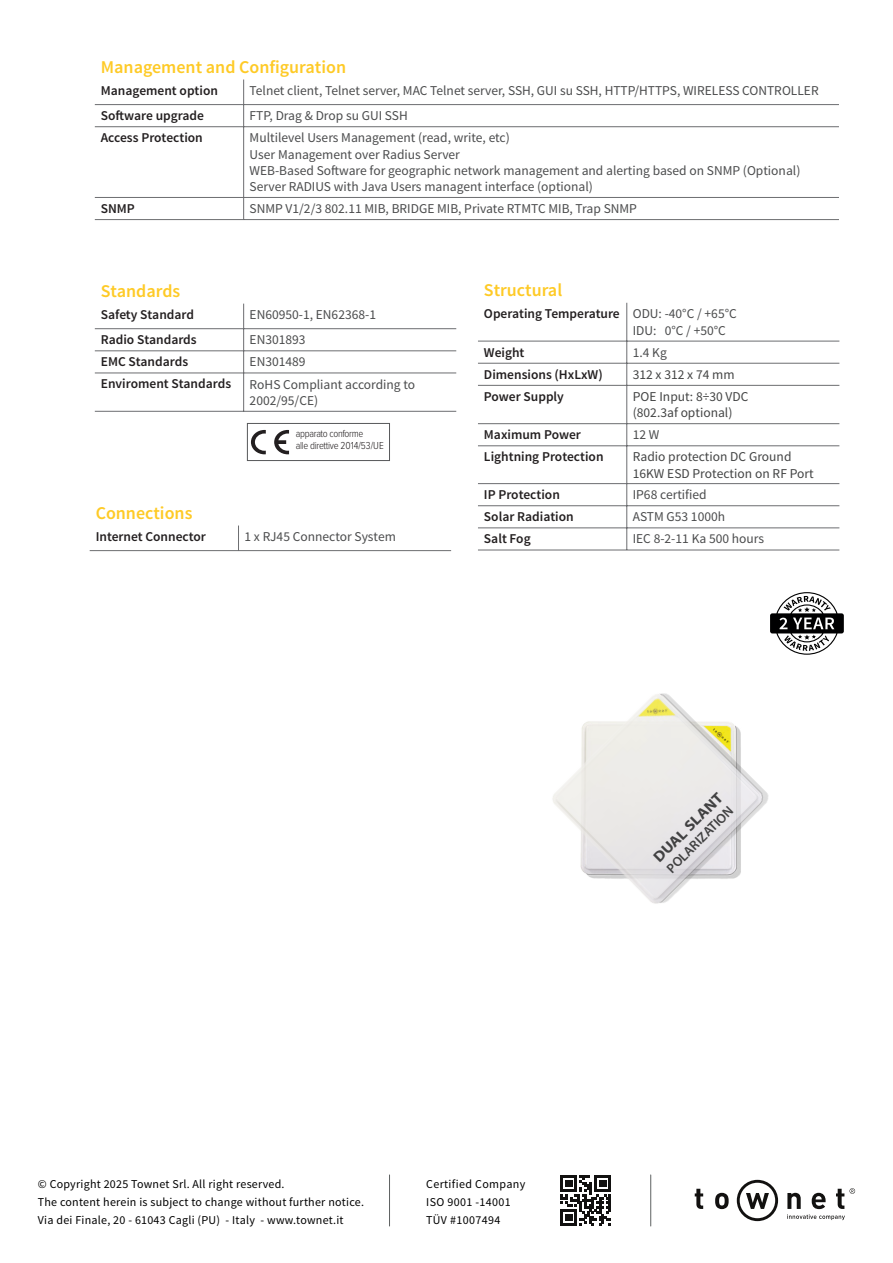
<style>
.page{position:relative;width:893px;height:1263px;background:#fff}
.page>*{position:absolute;margin:0;border:0;box-sizing:border-box;transform-origin:0 0}
.t1{font:600 18px "Source Sans Pro";color:#feca26}
.t2{font:700 15px "Myriad Pro";color:#414142;scale:1.07 1}
.t3{font:13.5px/16.2px "Source Sans Pro";color:#4b4c4d}
.t4{font:600 13.5px "Source Sans Pro";color:#231f20}
.t5{font:13.5px/16.2px "Source Sans Pro";color:#434444}
.t6{font:600 13.5px "Myriad Pro";color:#414142}
.t7{font:12px/18px "Source Sans Pro";letter-spacing:.02em;color:#000001}
.t8{font:300 10.5px/12.6px "Proxima Nova Cond";letter-spacing:-.03em;color:#231f20}
.s1{font-weight:600;color:#231f20}
</style>
<div class="page">
<hr style="left:243px;top:80px;width:1px;height:140px;background:#6c6d70">
<hr style="left:95px;top:104px;width:744px;height:1px;background:#6c6d70">
<hr style="left:95px;top:126px;width:744px;height:1px;background:#6c6d70">
<hr style="left:95px;top:197px;width:744px;height:1px;background:#6c6d70">
<hr style="left:95px;top:219px;width:744px;height:1px;background:#6c6d70">
<svg style="left:238px;top:525px;width:1px;height:25px"></svg>
<hr style="left:90px;top:550px;width:361px;height:1px;background:#6c6d70">
<hr style="left:626px;top:303px;width:1px;height:247px;background:#6c6d70">
<hr style="left:478px;top:341px;width:361px;height:1px;background:#6c6d70">
<hr style="left:478px;top:363px;width:361px;height:1px;background:#6c6d70">
<hr style="left:478px;top:385px;width:361px;height:1px;background:#6c6d70">
<hr style="left:478px;top:423px;width:361px;height:1px;background:#6c6d70">
<hr style="left:478px;top:445px;width:361px;height:1px;background:#6c6d70">
<hr style="left:478px;top:483px;width:361px;height:1px;background:#6c6d70">
<hr style="left:478px;top:505px;width:361px;height:1px;background:#6c6d70">
<hr style="left:478px;top:527px;width:361px;height:1px;background:#6c6d70">
<hr style="left:478px;top:550px;width:361px;height:1px;background:#6c6d70">
<hr style="left:243px;top:304px;width:1px;height:107px;background:#6c6d70">
<hr style="left:95px;top:328px;width:361px;height:1px;background:#6c6d70">
<hr style="left:95px;top:350px;width:361px;height:1px;background:#6c6d70">
<hr style="left:95px;top:373px;width:361px;height:1px;background:#6c6d70">
<hr style="left:95px;top:411px;width:361px;height:1px;background:#6c6d70">
<svg style="left:251px;top:430px;width:15px;height:24px"></svg>
<svg style="left:274px;top:430px;width:15px;height:24px"></svg>
<div style="left:247px;top:423px;width:143px;height:38px;border:1px solid #57585a"></div>
<svg style="left:695px;top:1189px;width:8px;height:20px"></svg>
<svg style="left:715px;top:1193px;width:14px;height:16px"></svg>
<svg style="left:787px;top:1188px;width:68px;height:32px"></svg>
<svg style="left:737px;top:1180px;width:41px;height:41px"></svg>
<svg style="left:560px;top:1175px;width:51px;height:51px"></svg>
<hr style="left:389px;top:1175px;width:1px;height:51px;background:#5e6161">
<hr style="left:650px;top:1175px;width:1px;height:51px;background:#5e6161">
<img style="left:552px;top:693px;width:217px;height:211px">
<svg style="left:770px;top:592px;width:74px;height:63px"></svg>
<h1 class="t1" style="left:101px;top:59px;width:247px">Management and Configuration</h1>
<p class="t4" style="left:101px;top:85px;width:119px">Management option</p>
<p class="t3" style="left:250px;top:84px;width:571px">Telnet client, Telnet server, MAC Telnet server, SSH, GUI su SSH, HTTP/HTTPS, WIRELESS CONTROLLER</p>
<p class="t4" style="left:101px;top:110px;width:105px">Software upgrade</p>
<p class="t3" style="left:250px;top:109px;width:160px">FTP, Drag &amp; Drop su GUI SSH</p>
<p class="t4" style="left:101px;top:132px;width:104px">Access Protection</p>
<p class="t3" style="left:250px;top:131px;width:552px">Multilevel Users Management (read, write, etc)<br>User Management over Radius Server<br>WEB-Based Software for geographic network management and alerting based on SNMP (Optional)<br>Server RADIUS with Java Users managent interface (optional)</p>
<p class="t4" style="left:101px;top:203px;width:36px">SNMP</p>
<p class="t3" style="left:250px;top:202px;width:389px">SNMP V1/2/3 802.11 MIB, BRIDGE MIB, Private RTMTC MIB, Trap SNMP</p>
<h1 class="t1" style="left:101px;top:283px;width:81px">Standards</h1>
<p class="t4" style="left:101px;top:309px;width:95px">Safety Standard</p>
<p class="t3" style="left:250px;top:308px;width:128px">EN60950-1, EN62368-1</p>
<p class="t4" style="left:101px;top:334px;width:97px">Radio Standards</p>
<p class="t3" style="left:250px;top:333px;width:57px">EN301893</p>
<p class="t4" style="left:101px;top:356px;width:89px">EMC Standards</p>
<p class="t3" style="left:250px;top:355px;width:57px">EN301489</p>
<p class="t4" style="left:101px;top:378px;width:132px">Enviroment Standards</p>
<p class="t3" style="left:250px;top:377px;width:167px">RoHS Compliant according to<br>2002/95/CE)</p>
<p class="t8" style="left:296px;top:427px;width:89px">apparato conforme<br>alle direttive 2014/53/UE</p>
<h1 class="t1" style="left:96px;top:505px;width:98px">Connections</h1>
<p class="t4" style="left:96px;top:531px;width:112px">Internet Connector</p>
<p class="t3" style="left:244px;top:530px;width:153px">1 x RJ45 Connector System</p>
<h1 class="t1" style="left:484px;top:282px;width:80px">Structural</h1>
<p class="t3" style="left:633px;top:307px;width:106px;text-indent:-149px"><span class="s1">Operating Temperature</span> ODU: -40°C / +65°C<br>IDU: 0°C / +50°C</p>
<p class="t4" style="left:484px;top:346px;width:42px">Weight</p>
<p class="t3" style="left:633px;top:345px;width:36px">1.4 Kg</p>
<p class="t4" style="left:484px;top:369px;width:120px">Dimensions (HxLxW)</p>
<p class="t5" style="left:633px;top:367px;width:103px">312 x 312 x 74 mm</p>
<p class="t4" style="left:484px;top:391px;width:82px">Power Supply</p>
<p class="t5" style="left:633px;top:389px;width:117px">POE Input: 8÷30 VDC (802.3af optional)</p>
<p class="t4" style="left:484px;top:429px;width:99px">Maximum Power</p>
<p class="t3" style="left:633px;top:428px;width:28px">12 W</p>
<p class="t4" style="left:484px;top:451px;width:121px">Lightning Protection</p>
<p class="t5" style="left:633px;top:450px;width:183px">Radio protection DC Ground<br>16KW ESD Protection on RF Port</p>
<p class="t4" style="left:484px;top:489px;width:77px">IP Protection</p>
<p class="t3" style="left:633px;top:488px;width:75px">IP68 certified</p>
<p class="t4" style="left:484px;top:511px;width:91px">Solar Radiation</p>
<p class="t3" style="left:633px;top:510px;width:94px">ASTM G53 1000h</p>
<p class="t4" style="left:484px;top:533px;width:48px">Salt Fog</p>
<p class="t3" style="left:633px;top:532px;width:133px">IEC 8-2-11 Ka 500 hours</p>
<p class="t2" style="left:651px;top:855px;width:87px;rotate:-45deg">DUAL SLANT</p>
<p class="t6" style="left:665px;top:866px;width:90px;rotate:-45deg">POLARIZATION</p>
<p class="t7" style="left:38px;top:1176px;width:328px">© Copyright 2025 Townet Srl. All right reserved.<br>The content herein is subject to change without further notice.<br>Via dei Finale, 20 - 61043 Cagli (PU) - Italy - www.townet.it</p>
<p class="t7" style="left:426px;top:1176px;width:101px">Certified Company<br>ISO 9001 -14001<br>TÜV #1007494</p>
</div>
